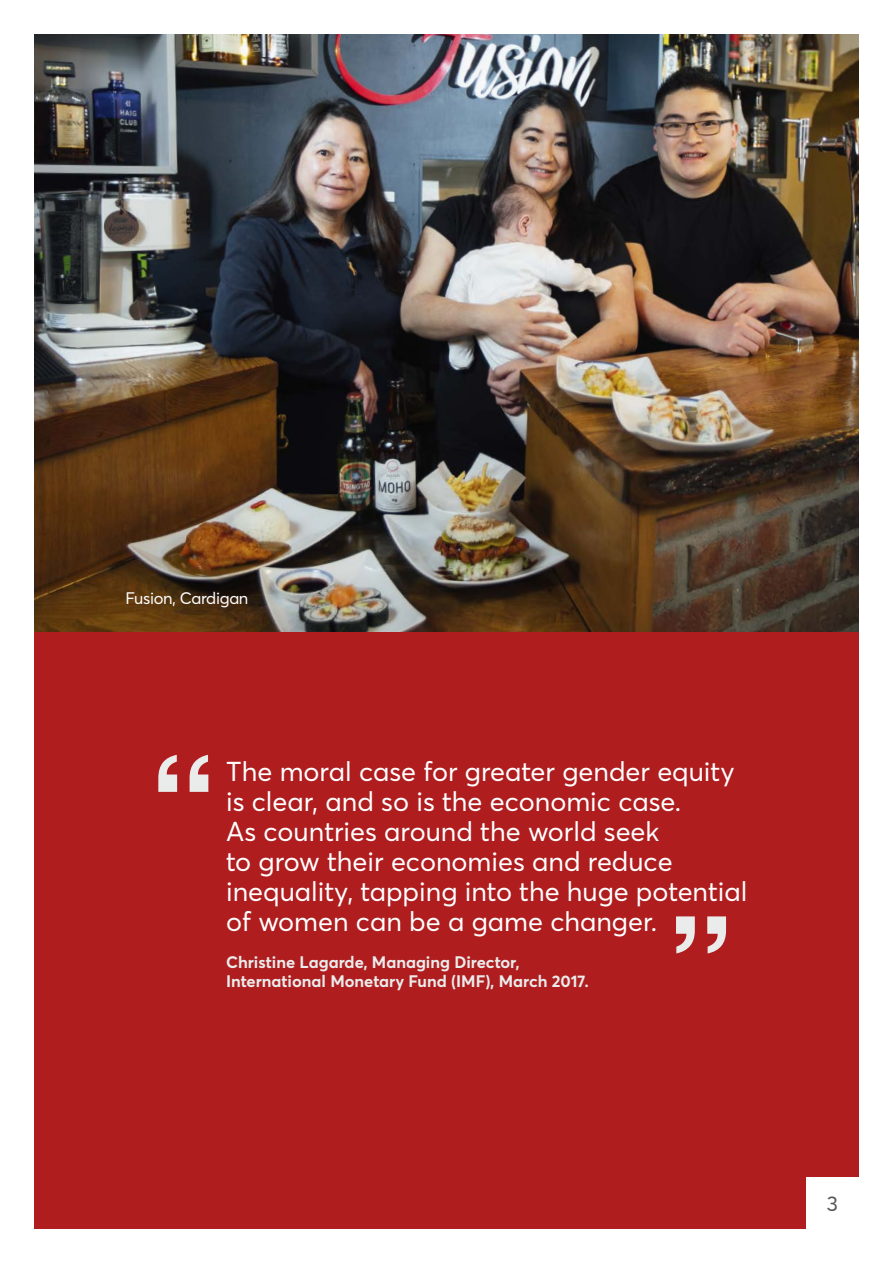
<style>
.page{position:relative;width:893px;height:1263px;background:#fff}
.page>*{position:absolute;margin:0;border:0;box-sizing:border-box;transform-origin:0 0}
.t1{font:27px/30px "Averta";color:#fff}
.t2{font:21px "Averta";color:#585857}
.t3{font:700 16.5px/19.5px "Averta";color:#eaeceb}
.t4{font:16.5px "Averta";letter-spacing:-.02em;color:#fff}
</style>
<div class="page">
<div style="left:34px;top:631px;width:825px;height:598px;background:#af1d1f"></div>
<img style="left:34px;top:34px;width:825px;height:597px">
<svg style="left:158px;top:755px;width:50px;height:37px"></svg>
<svg style="left:676px;top:916px;width:50px;height:37px"></svg>
<div style="left:806px;top:1177px;width:87px;height:86px;background:#fff"></div>
<p class="t4" style="left:126px;top:587px;width:124px">Fusion, Cardigan</p>
<p class="t1" style="left:226px;top:756px;width:523px">The moral case for greater gender equity is clear, and so is the economic case.<br>As countries around the world seek<br>to grow their economies and reduce inequality, tapping into the huge potential of women can be a game changer.</p>
<p class="t3" style="left:226px;top:951px;width:364px">Christine Lagarde, Managing Director,<br>International Monetary Fund (IMF), March 2017.</p>
<p class="t2" style="left:827px;top:1189px;width:13px">3</p>
</div>
